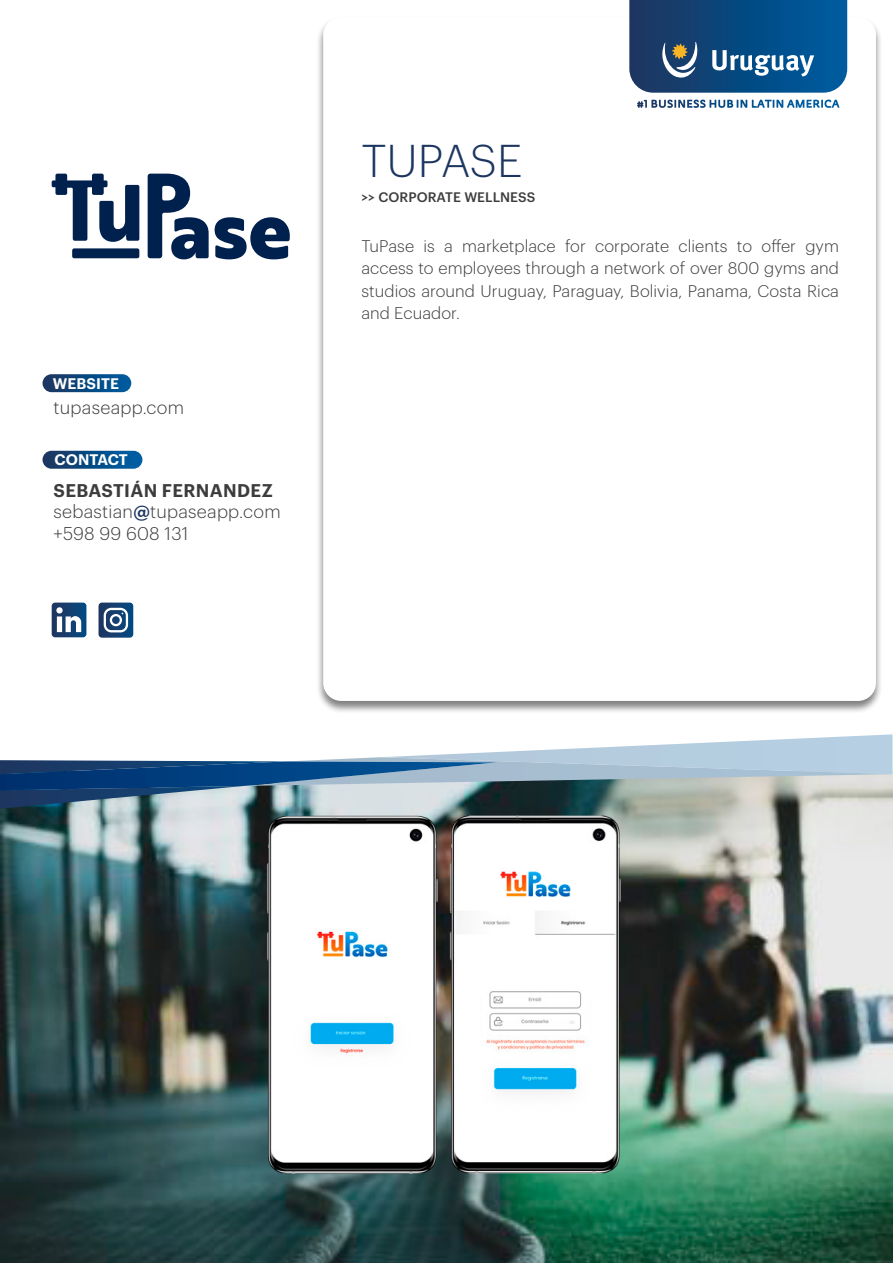
<style>
.page{position:relative;width:893px;height:1263px;background:#fff}
.page>*{position:absolute;margin:0;border:0;box-sizing:border-box;transform-origin:0 0}
.t1{font:300 45px "Graphik";letter-spacing:.005em;color:#1c3660}
.t2{font:300 18px/21.6px "Graphik";letter-spacing:.015em;color:#3c3c3c}
.t3{font:300 16.5px/22.5px "Graphik";letter-spacing:.005em;color:#3c3c3c;text-align:justify}
.t4{font:600 15px "Graphik";letter-spacing:.005em;color:#fff}
.t5{font:500 13.5px "Graphik";letter-spacing:.005em;color:#3c3c3c}
.s1{font-weight:600}
.s2{font-weight:500;color:#1c3660}
</style>
<div class="page">
<div style="left:316px;top:16px;width:567px;height:698px;background:#000;opacity:.5"></div>
<div style="left:323px;top:17px;width:553px;height:684px;background:#fff;border-radius:18px"></div>
<svg style="left:629px;top:0;width:218px;height:93px;background:#1e5789"></svg>
<svg style="left:694px;top:100px;width:137px;height:8px"></svg>
<div style="left:43px;top:374px;width:88px;height:18px;background:linear-gradient(to right,#1b355e,#005ca0);border-radius:9px"></div>
<div style="left:43px;top:451px;width:99px;height:18px;background:linear-gradient(to right,#1a365f,#0061a8);border-radius:9px"></div>
<img style="left:0;top:771px;width:893px;height:492px">
<svg style="left:52px;top:603px;width:34px;height:34px"></svg>
<svg style="left:99px;top:603px;width:34px;height:35px"></svg>
<svg style="left:148px;top:174px;width:61px;height:85px"></svg>
<svg style="left:215px;top:217px;width:75px;height:42px"></svg>
<svg style="left:52px;top:174px;width:87px;height:68px"></svg>
<div style="left:72px;top:248px;width:67px;height:10px;background:#00214d;border-radius:2px"></div>
<img style="left:260px;top:809px;width:373px;height:374px">
<svg style="left:0;top:734px;width:892px;height:75px"></svg>
<img style="left:0;top:761px;width:497px;height:29px">
<p class="t4" style="left:53px;top:372px;width:68px">WEBSITE</p>
<p class="t2" style="left:54px;top:395px;width:132px">tupaseapp.com</p>
<p class="t4" style="left:55px;top:448px;width:75px">CONTACT</p>
<p class="t2" style="left:54px;top:478px;width:229px"><span class="s1">SEBASTIÁN FERNANDEZ </span>sebastian<span class="s2">@</span>tupaseapp.com +598 99 608 131</p>
<h1 class="t1" style="left:362px;top:128px;width:163px">TUPASE</h1>
<p class="t5" style="left:361px;top:187px;width:175px">&gt;&gt; CORPORATE WELLNESS</p>
<p class="t3" style="left:361px;top:233px;width:479px">TuPase is a marketplace for corporate clients to offer gym access to employees through a network of over 800 gyms and studios around Uruguay, Paraguay, Bolivia, Panama, Costa Rica and Ecuador.</p>
</div>
